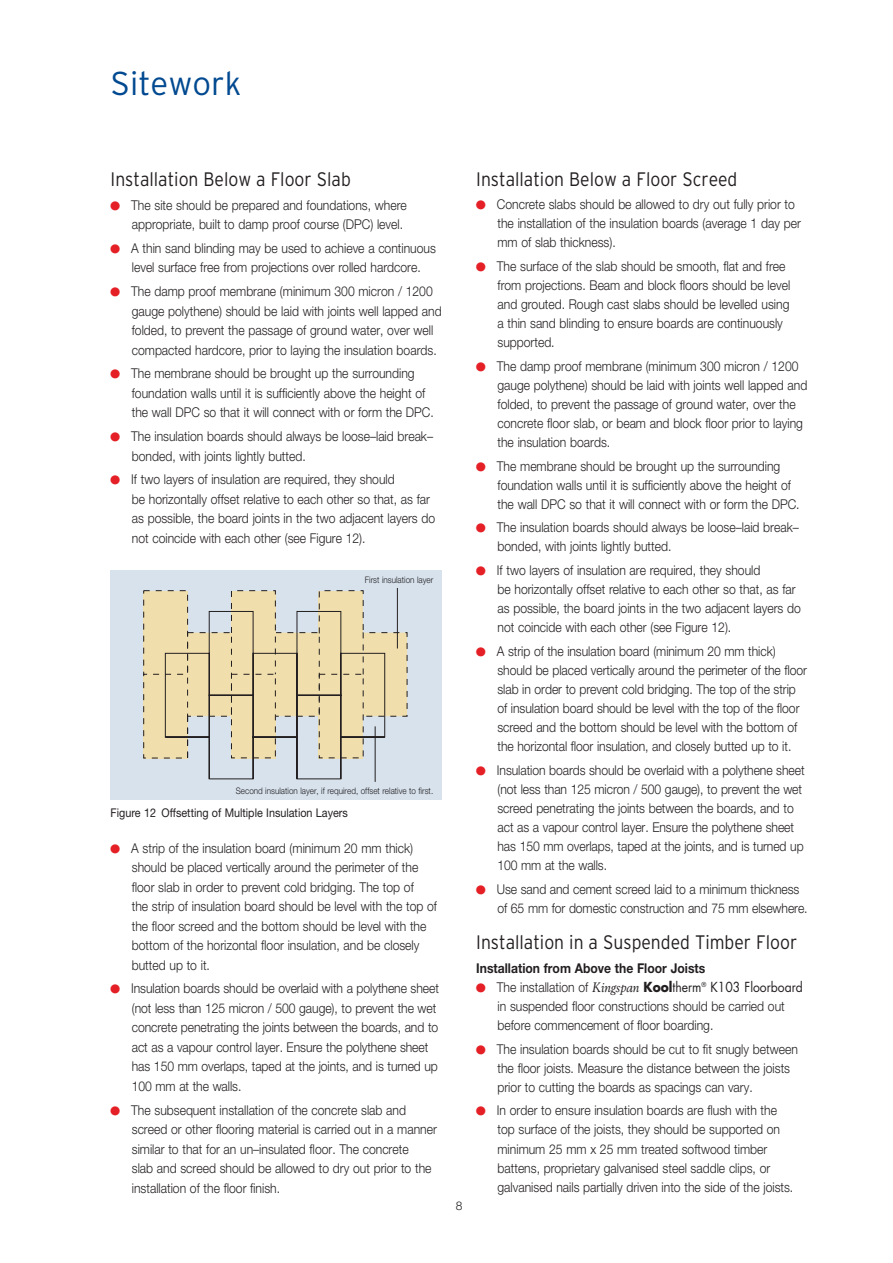
<style>
.page{position:relative;width:893px;height:1263px;background:#fff}
.page>*{position:absolute;margin:0;border:0;box-sizing:border-box;transform-origin:0 0}
.t1{font:300 33px "Interstate";color:#014990}
.t2{font:300 19.5px "Interstate";color:#231f20;scale:.9 1}
.t3{font:300 13.5px/19.2px "Helvetica Neue";color:#231f20;scale:.9 1}
.t4{font:13.5px "Futura";color:#231f20;scale:.9 1}
.t5{font:700 13.5px "Helvetica Neue";color:#231f20;scale:.9 1}
.t6{font:12px "Helvetica Neue";color:#231f20;scale:.9 1}
.t7{font:300 12px "Helvetica Neue";color:#231f20}
.t8{font:300 9px "Helvetica Neue";color:#231f20;scale:.9 1}
.s1{color:#e41f25}
.s2{font-family:"Helvetica Neue";font-weight:300}
.s3{font-family:"Berling";font-style:italic}
.s4{font-weight:700}
</style>
<div class="page">
<div style="left:111px;top:570px;width:331px;height:229px;background:#d7e2ed"></div>
<svg style="left:143px;top:590px;width:265px;height:190px"></svg>
<hr style="left:397px;top:588px;width:1px;height:60px;background:#231f20">
<hr style="left:375px;top:726px;width:1px;height:56px;background:#231f20">
<h1 class="t1" style="left:111px;top:65px;width:132px">Sitework</h1>
<h2 class="t2" style="left:111px;top:168px;width:268px">Installation Below a Floor Slab</h2>
<p class="t3" style="left:111px;top:195px;width:331px;text-align:right"><span class="s1">●</span> The site should be prepared and foundations, where appropriate, built to damp proof course (DPC) level.</p>
<p class="t3" style="left:111px;top:238px;width:363px;text-align:center"><span class="s1">●</span> A thin sand blinding may be used to achieve a continuous level surface free from projections over rolled hardcore.</p>
<p class="t3" style="left:132px;top:281px;width:346px;text-indent:-21px"><span class="s1">●</span> The damp proof membrane (minimum 300 micron / 1200 gauge polythene) should be laid with joints well lapped and folded, to prevent the passage of ground water, over well compacted hardcore, prior to laying the insulation boards.</p>
<p class="t3" style="left:132px;top:363px;width:337px;text-indent:-21px"><span class="s1">●</span> The membrane should be brought up the surrounding foundation walls until it is sufficiently above the height of the wall DPC so that it will connect with or form the DPC.</p>
<p class="t3" style="left:132px;top:426px;width:336px;text-indent:-21px"><span class="s1">●</span> The insulation boards should always be loose–laid break– bonded, with joints lightly butted.</p>
<p class="t3" style="left:132px;top:469px;width:339px;text-indent:-21px"><span class="s1">●</span> If two layers of insulation are required, they should<br>be horizontally offset relative to each other so that, as far as possible, the board joints in the two adjacent layers do not coincide with each other (see Figure 12).</p>
<p class="t8" style="left:365px;top:575px;width:78px">First insulation layer</p>
<p class="t8" style="left:236px;top:785px;width:221px">Second insulation layer, if required, offset relative to first.</p>
<p class="t6" style="left:111px;top:806px;width:265px">Figure 12 Offsetting of Multiple Insulation Layers</p>
<p class="t3" style="left:132px;top:838px;width:341px;text-indent:-21px"><span class="s1">●</span> A strip of the insulation board (minimum 20 mm thick) should be placed vertically around the perimeter of the floor slab in order to prevent cold bridging. The top of<br>the strip of insulation board should be level with the top of the floor screed and the bottom should be level with the bottom of the horizontal floor insulation, and be closely butted up to it.</p>
<p class="t3" style="left:132px;top:978px;width:343px;text-indent:-21px"><span class="s1">●</span> Insulation boards should be overlaid with a polythene sheet (not less than 125 micron / 500 gauge), to prevent the wet concrete penetrating the joints between the boards, and to act as a vapour control layer. Ensure the polythene sheet has 150 mm overlaps, taped at the joints, and is turned up 100 mm at the walls.</p>
<p class="t3" style="left:132px;top:1100px;width:340px;text-indent:-21px"><span class="s1">●</span> The subsequent installation of the concrete slab and screed or other flooring material is carried out in a manner similar to that for an un–insulated floor. The concrete<br>slab and screed should be allowed to dry out prior to the installation of the floor finish.</p>
<p class="t7" style="left:456px;top:1198px;width:8px">8</p>
<h2 class="t2" style="left:476px;top:168px;width:292px">Installation Below a Floor Screed</h2>
<p class="t3" style="left:497px;top:194px;width:338px;text-indent:-21px"><span class="s1">●</span> Concrete slabs should be allowed to dry out fully prior to the installation of the insulation boards (average 1 day per mm of slab thickness).</p>
<p class="t3" style="left:497px;top:256px;width:327px;text-indent:-21px"><span class="s1">●</span> The surface of the slab should be smooth, flat and free from projections. Beam and block floors should be level and grouted. Rough cast slabs should be levelled using a thin sand blinding to ensure boards are continuously supported.</p>
<p class="t3" style="left:497px;top:356px;width:346px;text-indent:-21px"><span class="s1">●</span> The damp proof membrane (minimum 300 micron / 1200 gauge polythene) should be laid with joints well lapped and folded, to prevent the passage of ground water, over the concrete floor slab, or beam and block floor prior to laying the insulation boards.</p>
<p class="t3" style="left:497px;top:456px;width:337px;text-indent:-21px"><span class="s1">●</span> The membrane should be brought up the surrounding foundation walls until it is sufficiently above the height of the wall DPC so that it will connect with or form the DPC.</p>
<p class="t3" style="left:497px;top:518px;width:336px;text-indent:-21px"><span class="s1">●</span> The insulation boards should always be loose–laid break– bonded, with joints lightly butted.</p>
<p class="t3" style="left:497px;top:560px;width:339px;text-indent:-21px"><span class="s1">●</span> If two layers of insulation are required, they should<br>be horizontally offset relative to each other so that, as far as possible, the board joints in the two adjacent layers do not coincide with each other (see Figure 12).</p>
<p class="t3" style="left:497px;top:641px;width:345px;text-indent:-21px"><span class="s1">●</span> A strip of the insulation board (minimum 20 mm thick) should be placed vertically around the perimeter of the floor slab in order to prevent cold bridging. The top of the strip of insulation board should be level with the top of the floor screed and the bottom should be level with the bottom of the horizontal floor insulation, and closely butted up to it.</p>
<p class="t3" style="left:497px;top:760px;width:343px;text-indent:-21px"><span class="s1">●</span> Insulation boards should be overlaid with a polythene sheet (not less than 125 micron / 500 gauge), to prevent the wet screed penetrating the joints between the boards, and to act as a vapour control layer. Ensure the polythene sheet has 150 mm overlaps, taped at the joints, and is turned up 100 mm at the walls.</p>
<p class="t3" style="left:497px;top:879px;width:346px;text-indent:-21px"><span class="s1">●</span> Use sand and cement screed laid to a minimum thickness of 65 mm for domestic construction and 75 mm elsewhere.</p>
<h2 class="t2" style="left:476px;top:932px;width:358px">Installation in a Suspended Timber Floor</h2>
<p class="t5" style="left:476px;top:960px;width:256px">Installation from Above the Floor Joists</p>
<p class="t4" style="left:476px;top:978px;width:364px"><span class="s1">●</span> <span class="s2">The installation of</span> <span class="s3">Kingspan</span> <span class="s4">Kool</span>therm<sup>®</sup> K103 Floorboard</p>
<p class="t3" style="left:497px;top:996px;width:321px">in suspended floor constructions should be carried out before commencement of floor boarding.</p>
<p class="t3" style="left:497px;top:1039px;width:335px;text-indent:-21px"><span class="s1">●</span> The insulation boards should be cut to fit snugly between the floor joists. Measure the distance between the joists prior to cutting the boards as spacings can vary.</p>
<p class="t3" style="left:497px;top:1100px;width:330px;text-indent:-21px"><span class="s1">●</span> In order to ensure insulation boards are flush with the top surface of the joists, they should be supported on minimum 25 mm x 25 mm treated softwood timber battens, proprietary galvanised steel saddle clips, or galvanised nails partially driven into the side of the joists.</p>
</div>
